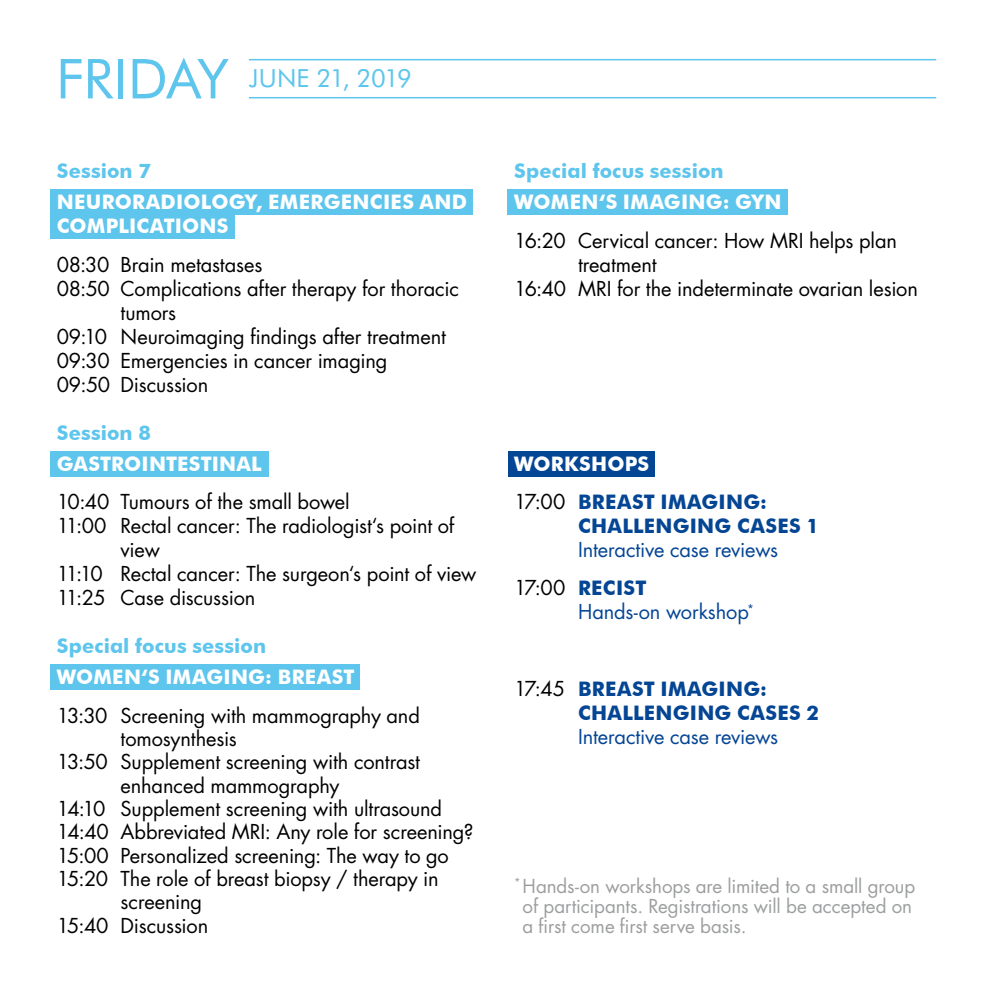
<style>
.page{position:relative;width:993px;height:993px;background:#fff}
.page>*{position:absolute;margin:0;border:0;box-sizing:border-box;transform-origin:0 0}
.t1{font:25px "Futura BT";letter-spacing:-.015em;color:#5ec5ed}
.t2{font:20px "Futura";letter-spacing:-.005em;color:#000}
.t3{font:700 20px/24px "Futura BT";letter-spacing:.01em;color:#fff}
.t4{font:700 20px/38.2px "Futura BT";letter-spacing:.015em;color:#044594}
.t5{font:20px "Futura";letter-spacing:-.01em;color:#044594}
.t6{font:700 20px "Futura BT";letter-spacing:.005em;color:#5ec5ed}
.t7{font:18.75px/20px "Futura";letter-spacing:-.005em;color:#9c9e9f}
.s1{font-size:55px}
.s2{color:#fff}
.s3{font-family:"Futura";font-weight:400;color:#000}
</style>
<div class="page">
<div style="left:50px;top:190px;width:423px;height:25px;background:#5ec5ed"></div>
<div style="left:507px;top:190px;width:280px;height:25px;background:#5ec5ed"></div>
<div style="left:507px;top:451px;width:147px;height:25px;background:#044594"></div>
<div style="left:50px;top:451px;width:219px;height:25px;background:#5ec5ed"></div>
<div style="left:50px;top:663px;width:310px;height:26px;background:#5ec5ed"></div>
<div style="left:50px;top:213px;width:185px;height:26px;background:#5ec5ed"></div>
<hr style="left:249px;top:59px;width:686px;height:1px;background:#5ec5ed">
<hr style="left:249px;top:97px;width:686px;height:1px;background:#5ec5ed">
<p class="t1" style="left:56px;top:63px;width:357px"><span class="s1">FRIDAY</span> JUNE 21, 2019</p>
<p class="t6" style="left:57px;top:159px;width:96px">Session 7</p>
<p class="t3" style="left:57px;top:190px;width:411px">NEURORADIOLOGY, EMERGENCIES AND<br>COMPLICATIONS</p>
<p class="t2" style="left:57px;top:250px;width:207px">08:30 Brain metastases</p>
<p class="t2" style="left:57px;top:274px;width:403px">08:50 Complications after therapy for thoracic</p>
<p class="t2" style="left:120px;top:298px;width:57px">tumors</p>
<p class="t2" style="left:57px;top:322px;width:390px">09:10 Neuroimaging findings after treatment</p>
<p class="t2" style="left:57px;top:346px;width:332px">09:30 Emergencies in cancer imaging</p>
<p class="t2" style="left:57px;top:370px;width:153px">09:50 Discussion</p>
<p class="t6" style="left:57px;top:420px;width:96px">Session 8</p>
<p class="t3" style="left:57px;top:451px;width:206px">GASTROINTESTINAL</p>
<p class="t2" style="left:57px;top:488px;width:294px">10:40 Tumours of the small bowel</p>
<p class="t2" style="left:57px;top:512px;width:399px">11:00 Rectal cancer: The radiologist‘s point of</p>
<p class="t2" style="left:120px;top:536px;width:41px">view</p>
<p class="t2" style="left:57px;top:560px;width:421px">11:10 Rectal cancer: The surgeon‘s point of view</p>
<p class="t2" style="left:57px;top:584px;width:200px">11:25 Case discussion</p>
<p class="t6" style="left:57px;top:633px;width:211px">Special focus session</p>
<p class="t3" style="left:57px;top:665px;width:299px">WOMEN‘S IMAGING: BREAST</p>
<p class="t2" style="left:57px;top:701px;width:364px">13:30 Screening with mammography and</p>
<p class="t2" style="left:120px;top:724px;width:118px">tomosynthesis</p>
<p class="t2" style="left:57px;top:747px;width:364px">13:50 Supplement screening with contrast</p>
<p class="t2" style="left:120px;top:771px;width:220px">enhanced mammography</p>
<p class="t2" style="left:57px;top:794px;width:387px">14:10 Supplement screening with ultrasound</p>
<p class="t2" style="left:57px;top:817px;width:418px">14:40 Abbreviated MRI: Any role for screening?</p>
<p class="t2" style="left:57px;top:841px;width:393px">15:00 Personalized screening: The way to go</p>
<p class="t2" style="left:57px;top:864px;width:383px">15:20 The role of breast biopsy / therapy in</p>
<p class="t2" style="left:120px;top:887px;width:83px">screening</p>
<p class="t2" style="left:57px;top:911px;width:153px">15:40 Discussion</p>
<p class="t6" style="left:514px;top:159px;width:211px">Special focus session</p>
<p class="t3" style="left:514px;top:190px;width:269px">WOMEN‘S IMAGING: GYN</p>
<p class="t2" style="left:514px;top:226px;width:384px">16:20 Cervical cancer: How MRI helps plan</p>
<p class="t2" style="left:578px;top:250px;width:80px">treatment</p>
<p class="t2" style="left:514px;top:274px;width:405px">16:40 MRI for the indeterminate ovarian lesion</p>
<p class="t4" style="left:514px;top:444px;width:254px"><span class="s2">WORKSHOPS<br></span><span class="s3">17:00</span> BREAST IMAGING:</p>
<p class="t4" style="left:578px;top:506px;width:242px">CHALLENGING CASES 1</p>
<p class="t5" style="left:578px;top:536px;width:202px">Interactive case reviews</p>
<p class="t4" style="left:514px;top:568px;width:134px"><span class="s3">17:00</span> RECIST</p>
<p class="t5" style="left:578px;top:598px;width:177px">Hands-on workshop<sup>*</sup></p>
<p class="t4" style="left:578px;top:676px;width:242px;line-height:24px;text-indent:-64px"><span class="s3">17:45</span> BREAST IMAGING:<br>CHALLENGING CASES 2</p>
<p class="t5" style="left:578px;top:722px;width:202px">Interactive case reviews</p>
<p class="t7" style="left:522px;top:875px;width:394px;text-indent:-8px"><sup>*</sup> Hands-on workshops are limited to a small group of participants. Registrations will be accepted on a first come first serve basis.</p>
</div>
